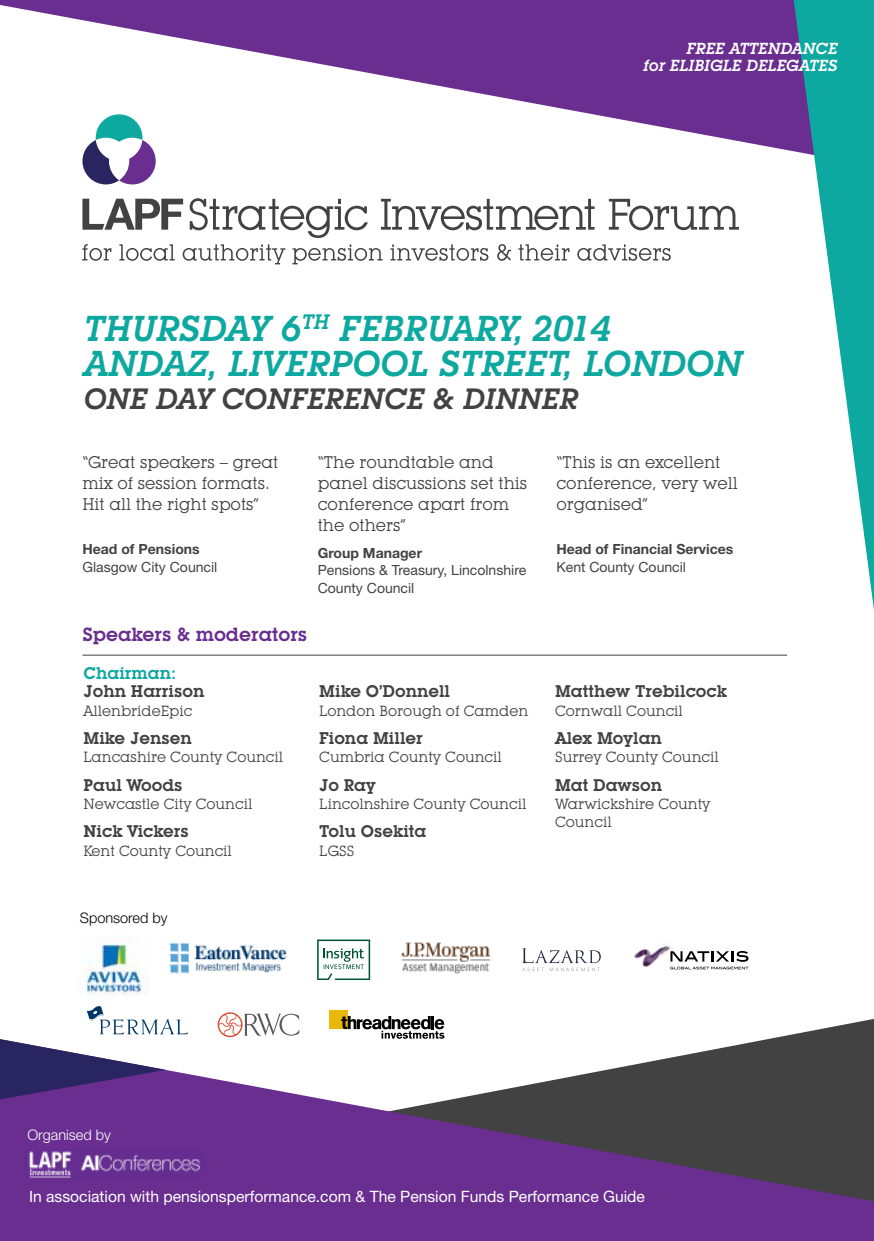
<style>
.page{position:relative;width:874px;height:1241px;background:#fff}
.page>*{position:absolute;margin:0;border:0;box-sizing:border-box;transform-origin:0 0}
.t1{font:italic 600 35.35px/35.2px "Lubalin Graph IT Cby BT";color:#0da89f}
.t2{font:italic 600 28.88px "Lubalin Graph IT Cby BT";color:#424243}
.t3{font:600 18.72px "Lubalin Graph IT Cby BT";color:#692e8f}
.t4{font:16.62px/21px "Lubalin Graph IT Cby BT";color:#424243}
.t5{font:600 16.62px "Lubalin Graph IT Cby BT";color:#424243}
.t6{font:600 16.62px "Lubalin Graph IT Cby BT";color:#0da89f}
.t7{font:italic 600 15.75px/16.8px "Lubalin Graph IT Cby BT";color:#fff}
.t8{font:15.58px "Helvetica Neue LT Std";color:#fff}
.t9{font:14.53px/18.4px "Lubalin Graph IT Cby BT";color:#424243}
.t10{font:300 14.53px "Helvetica Neue LT Std";color:#000}
.t11{font:300 14.53px "Helvetica Neue LT Std";color:#fff}
.t12{font:14px/17.5px "Helvetica Neue LT Std";color:#424243}
.t13{font:700 14px "Helvetica Neue LT Std";color:#424243}
</style>
<div class="page">
<img style="left:80px;top:935px;width:69px;height:61px">
<svg style="left:329px;top:1019px;width:544px;height:19px"></svg>
<svg style="left:0;top:1038px;width:873px;height:202px;fill:#692e8f"></svg>
<svg style="left:0;top:0;width:793px;height:152px;fill:#692e8f"></svg>
<svg style="left:317px;top:939px;width:53px;height:40px"></svg>
<img style="left:401px;top:942px;width:90px;height:32px">
<svg style="left:522px;top:948px;width:78px;height:22px"></svg>
<hr style="left:82px;top:654px;width:704px;height:1px;background:#424243">
<svg style="left:0;top:1006px;width:188px;height:93px"></svg>
<div style="left:329px;top:1010px;width:18px;height:18px;background:#e8b909"></div>
<svg style="left:341px;top:1015px;width:103px;height:23px"></svg>
<img style="left:634px;top:943px;width:37px;height:24px">
<svg style="left:670px;top:950px;width:78px;height:19px"></svg>
<svg style="left:82px;top:244px;width:588px;height:20px"></svg>
<svg style="left:82px;top:198px;width:656px;height:40px"></svg>
<img style="left:169px;top:942px;width:118px;height:32px">
<svg style="left:217px;top:1012px;width:82px;height:25px"></svg>
<svg style="left:82px;top:114px;width:74px;height:70px"></svg>
<svg style="left:793px;top:0;width:80px;height:602px"></svg>
<img style="left:25px;top:1148px;width:179px;height:29px">
<p class="t7" style="left:643px;top:40px;width:195px;text-indent:172px">CE<br>FOR ELIBIGLE DELEGATES</p>
<p class="t7" style="left:686px;top:40px;width:21px">FREE</p>
<p class="t7" style="left:729px;top:40px;width:42px">ATTENDAN</p>
<h1 class="t1" style="left:84px;top:310px;width:660px">THURSDAY 6<sup>TH</sup> FEBR UARY, 2014<br>ANDAZ, LIVERPOOL STREET, LONDON</h1>
<h2 class="t2" style="left:84px;top:380px;width:489px">ONE DAY CO NFERENCE &amp; DINNER</h2>
<p class="t4" style="left:82px;top:451px;width:197px">“Great speakers – great mix of session formats.<br>Hit all the right spots”</p>
<p class="t13" style="left:82px;top:540px;width:119px">Head of Pensions</p>
<p class="t12" style="left:82px;top:558px;width:136px">Glasgow City Council</p>
<p class="t4" style="left:317px;top:451px;width:211px">“The roundtable and panel discussions set this conference apart from the others”</p>
<p class="t13" style="left:317px;top:544px;width:106px">Group Manager</p>
<p class="t12" style="left:317px;top:561px;width:210px">Pensions &amp; Treasury, Lincolnshire<br>County Council</p>
<p class="t3" style="left:82px;top:622px;width:226px">Speakers &amp; moderators</p>
<p class="t6" style="left:83px;top:662px;width:94px">Chairman:</p>
<p class="t5" style="left:83px;top:681px;width:122px">John Harrison</p>
<p class="t9" style="left:83px;top:701px;width:110px">AllenbrideEpic</p>
<p class="t5" style="left:83px;top:727px;width:110px">Mike Jensen</p>
<p class="t9" style="left:83px;top:747px;width:201px">Lancashire County Council</p>
<p class="t5" style="left:83px;top:774px;width:101px">Paul Woods</p>
<p class="t9" style="left:83px;top:794px;width:170px">Newcastle City Council</p>
<p class="t5" style="left:83px;top:821px;width:107px">Nick Vickers</p>
<p class="t9" style="left:83px;top:841px;width:150px">Kent County Council</p>
<p class="t5" style="left:319px;top:681px;width:132px">Mike O’Donnell</p>
<p class="t9" style="left:319px;top:701px;width:210px">London Borough of Camden</p>
<p class="t5" style="left:319px;top:727px;width:105px">Fiona Miller</p>
<p class="t9" style="left:319px;top:747px;width:184px">Cumbria County Council</p>
<p class="t5" style="left:319px;top:774px;width:58px">Jo Ray</p>
<p class="t9" style="left:319px;top:794px;width:208px">Lincolnshire County Council</p>
<p class="t5" style="left:319px;top:821px;width:109px">Tolu Osekita</p>
<p class="t9" style="left:319px;top:841px;width:37px">LGSS</p>
<p class="t10" style="left:80px;top:909px;width:89px">Sponsored by</p>
<p class="t4" style="left:556px;top:451px;width:183px">“This is an excellent conference, very well organised”</p>
<p class="t13" style="left:556px;top:540px;width:178px">Head of Financial Services</p>
<p class="t12" style="left:556px;top:558px;width:131px">Kent County Council</p>
<p class="t5" style="left:554px;top:681px;width:174px">Matthew Trebilcock</p>
<p class="t9" style="left:554px;top:701px;width:129px">Cornwall Council</p>
<p class="t5" style="left:554px;top:727px;width:108px">Alex Moylan</p>
<p class="t9" style="left:554px;top:747px;width:165px">Surrey County Council</p>
<p class="t5" style="left:554px;top:774px;width:109px">Mat Dawson</p>
<p class="t9" style="left:554px;top:794px;width:157px">Warwickshire County<br>Council</p>
<p class="t11" style="left:27px;top:1125px;width:85px">Organised by</p>
<p class="t8" style="left:29px;top:1186px;width:617px">In association with pensionsperformance.com &amp; The Pension Funds Performance Guide</p>
</div>
